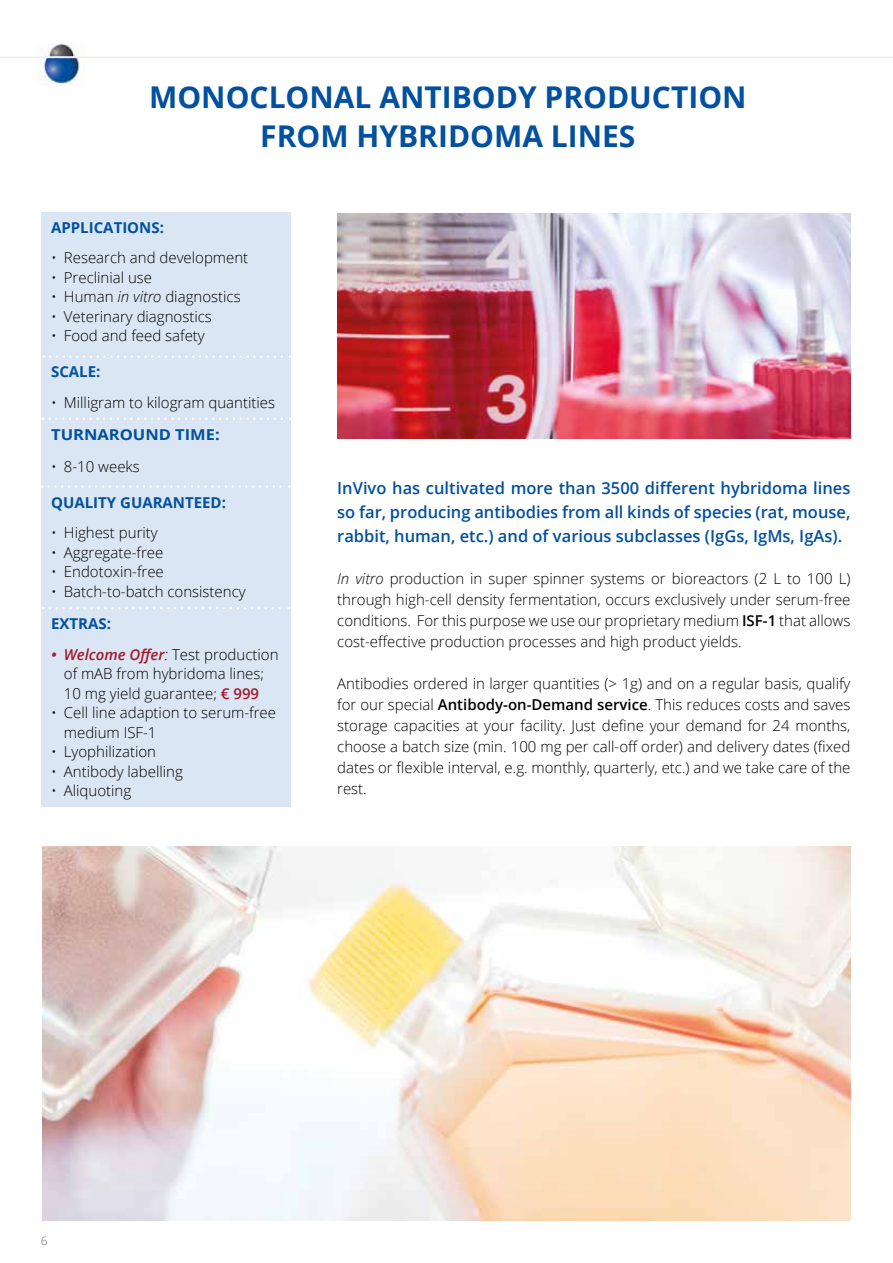
<style>
.page{position:relative;width:893px;height:1263px;background:#fff}
.page>*{position:absolute;margin:0;border:0;box-sizing:border-box;transform-origin:0 0}
.t1{font:700 30px/39px "Open Sans";color:#02509e;text-align:center}
.t2{font:600 16.5px/24px "Open Sans";color:#02509e;text-align:justify}
.t3{font:300 15px/21px "Open Sans";color:#000;text-align:justify}
.t4{font:700 15px "Open Sans";color:#02509e}
.t5{font:700 15px "Open Sans";color:#02509e;scale:1.1 1}
.t6{font:12px "Open Sans";color:#9d9d9c}
.s1{font-style:italic}
.s2{font-weight:600;font-style:italic;color:#a5182e}
.s3{font-weight:600;color:#a5182e}
.s4{font-weight:600}
</style>
<div class="page">
<img style="left:35px;top:44px;width:49px;height:41px">
<div style="left:42px;top:213px;width:249px;height:594px;background:#dae6f3"></div>
<img style="left:43px;top:846px;width:807px;height:374px">
<img style="left:337px;top:213px;width:513px;height:225px">
<svg style="left:50px;top:355px;width:241px;height:3px"></svg>
<svg style="left:50px;top:418px;width:241px;height:2px"></svg>
<svg style="left:50px;top:607px;width:239px;height:2px"></svg>
<svg style="left:42px;top:485px;width:248px;height:3px"></svg>
<hr style="left:0;top:57px;width:893px;height:1px;background:#ececec">
<h1 class="t1" style="left:149px;top:77px;width:599px">MONOCLONAL ANTIBODY PRODUCTION<br>FROM HYBRIDOMA LINES</h1>
<p class="t4" style="left:51px;top:217px;width:114px">APPLICATIONS:</p>
<p class="t3" style="left:51px;top:247px;width:199px">• Research and development</p>
<p class="t3" style="left:51px;top:267px;width:103px">• Preclinial use</p>
<p class="t3" style="left:51px;top:286px;width:191px">• Human <span class="s1">in vitro</span> diagnostics</p>
<p class="t3" style="left:51px;top:306px;width:162px">• Veterinary diagnostics</p>
<p class="t3" style="left:51px;top:325px;width:155px">• Food and feed safety</p>
<p class="t4" style="left:51px;top:361px;width:51px">SCALE:</p>
<p class="t3" style="left:51px;top:391px;width:225px">• Milligram to kilogram quantities</p>
<p class="t5" style="left:51px;top:424px;width:155px">TURNAROUND TIME:</p>
<p class="t3" style="left:51px;top:456px;width:90px">• 8-10 weeks</p>
<p class="t4" style="left:51px;top:492px;width:176px">QUALITY GUARANTEED:</p>
<p class="t3" style="left:51px;top:522px;width:108px">• Highest purity</p>
<p class="t3" style="left:51px;top:541px;width:114px">• Aggregate-free</p>
<p class="t3" style="left:51px;top:561px;width:114px">• Endotoxin-free</p>
<p class="t3" style="left:51px;top:581px;width:196px">• Batch-to-batch consistency</p>
<p class="t4" style="left:51px;top:613px;width:61px">EXTRAS:</p>
<p class="t3" style="left:51px;top:644px;width:229px;line-height:19.5px;text-align:center"><span class="s2">• Welcome Offer</span><span class="s1">:</span> Test production of mAB from hybridoma lines;<br>10 mg yield guarantee; <span class="s3">€ 999</span></p>
<p class="t3" style="left:64px;top:703px;width:214px;line-height:19.5px;text-indent:-13px">• Cell line adaption to serum-free medium ISF-1</p>
<p class="t3" style="left:51px;top:741px;width:106px">• Lyophilization</p>
<p class="t3" style="left:51px;top:760px;width:133px">• Antibody labelling</p>
<p class="t3" style="left:51px;top:780px;width:82px">• Aliquoting</p>
<p class="t2" style="left:337px;top:475px;width:515px">InVivo has cultivated more than 3500 different hybridoma lines so far, producing antibodies from all kinds of species (rat, mouse, rabbit, human, etc.) and of various subclasses (IgGs, IgMs, IgAs).</p>
<p class="t3" style="left:337px;top:567px;width:515px"><span class="s1">In vitro</span> production in super spinner systems or bioreactors (2 L to 100 L) through high-cell density fermentation, occurs exclusively under serum-free conditions. For this purpose we use our proprietary medium <span class="s4">ISF-1</span> that allows cost-effective production processes and high product yields.</p>
<p class="t3" style="left:337px;top:672px;width:515px">Antibodies ordered in larger quantities (&gt; 1g) and on a regular basis, qualify for our special <span class="s4">Antibody-on-Demand service</span>. This reduces costs and saves storage capacities at your facility. Just define your demand for 24 months, choose a batch size (min. 100 mg per call-off order) and delivery dates (fixed dates or flexible interval, e.g. monthly, quarterly, etc.) and we take care of the rest.</p>
<p class="t6" style="left:41px;top:1232px;width:8px">6</p>
</div>
